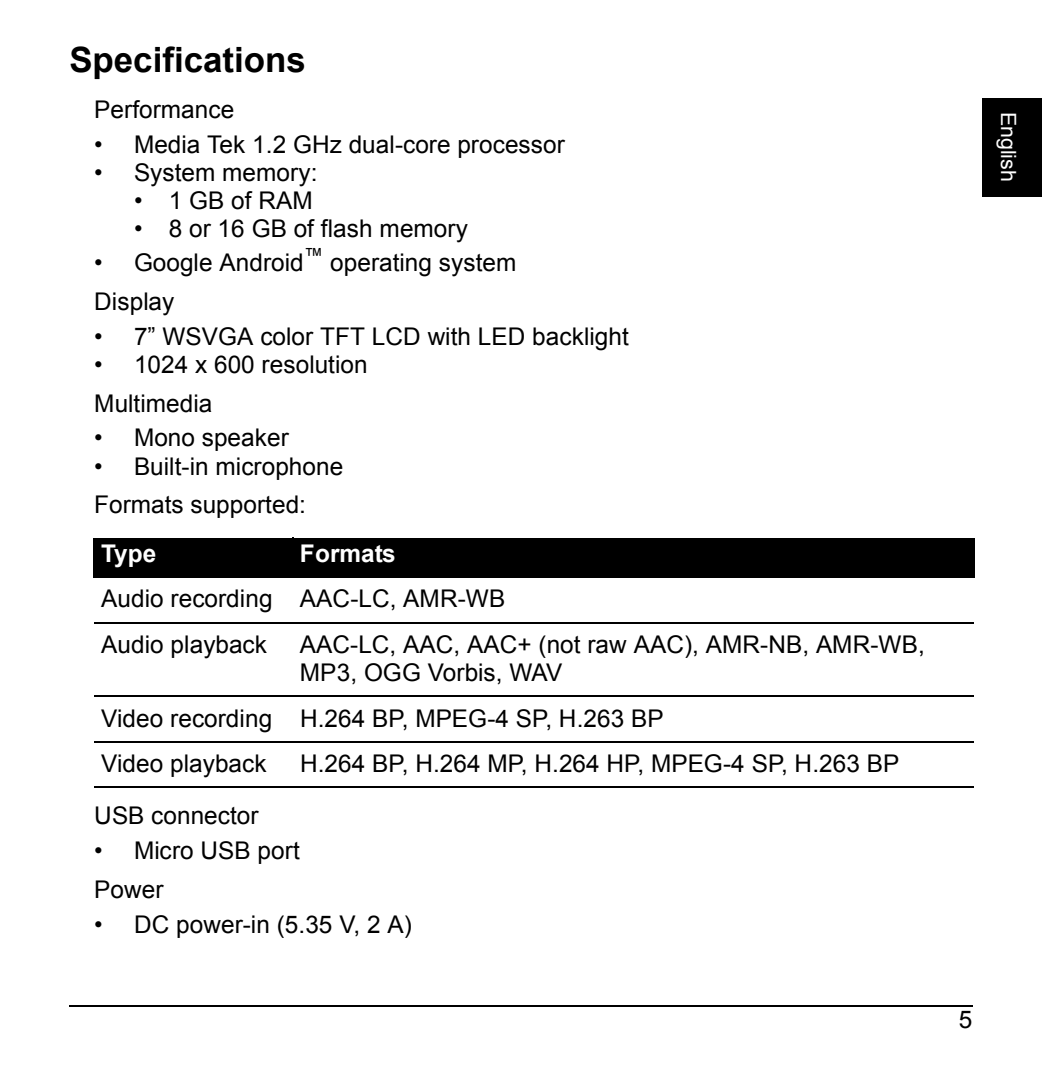
<style>
.page{position:relative;width:1042px;height:1071px;background:#fff}
.page>*{position:absolute;margin:0;border:0;box-sizing:border-box;transform-origin:0 0}
.t1{font:700 35px "Arial";color:#000}
.t2{font:24.5px/38.5px "Arial";letter-spacing:.005em;color:#000}
.t3{font:700 24.5px "Arial";color:#fff}
.t4{font:21px "Arial";letter-spacing:-.01em;color:#fff}
</style>
<div class="page">
<hr style="left:70px;top:1006px;width:903px;height:1px;background:#000">
<div style="left:983px;top:99px;width:59px;height:98px;background:#000"></div>
<div style="left:94px;top:539px;width:199px;height:38px;background:#000"></div>
<div style="left:293px;top:539px;width:681px;height:38px;background:#000"></div>
<hr style="left:93px;top:539px;width:2px;height:37px;background:#000">
<hr style="left:973px;top:539px;width:2px;height:37px;background:#000">
<hr style="left:93px;top:538px;width:882px;height:1px;background:#000">
<hr style="left:93px;top:576px;width:882px;height:2px;background:#000">
<hr style="left:94px;top:622px;width:880px;height:1px;background:#000">
<hr style="left:94px;top:695px;width:880px;height:2px;background:#000">
<hr style="left:94px;top:741px;width:880px;height:1px;background:#000">
<hr style="left:94px;top:786px;width:880px;height:2px;background:#000">
<h1 class="t1" style="left:70px;top:41px;width:238px">Specifications</h1>
<p class="t2" style="left:94px;top:90px;width:141px">Performance</p>
<p class="t2" style="left:94px;top:125px;width:472px">• Media Tek 1.2 GHz dual-core processor</p>
<p class="t2" style="left:94px;top:153px;width:225px">• System memory:</p>
<p class="t2" style="left:134px;top:181px;width:180px">• 1 GB of RAM</p>
<p class="t2" style="left:134px;top:209px;width:335px">• 8 or 16 GB of flash memory</p>
<p class="t2" style="left:94px;top:244px;width:423px">• Google Android<sup>™</sup> operating system<br>Display</p>
<p class="t2" style="left:94px;top:317px;width:536px">• 7” WSVGA color TFT LCD with LED backlight</p>
<p class="t2" style="left:94px;top:345px;width:275px">• 1024 x 600 resolution<br>Multimedia</p>
<p class="t2" style="left:94px;top:419px;width:196px">• Mono speaker</p>
<p class="t2" style="left:94px;top:447px;width:250px">• Built-in microphone<br>Formats supported:</p>
<p class="t3" style="left:101px;top:540px;width:57px">Type</p>
<p class="t3" style="left:300px;top:540px;width:97px">Formats</p>
<p class="t2" style="left:101px;top:576px;width:405px;line-height:45.5px">Audio recording AAC-LC, AMR-WB<br>Audio playback</p>
<p class="t2" style="left:300px;top:631px;width:626px;line-height:28px">AAC-LC, AAC, AAC+ (not raw AAC), AMR-NB, AMR-WB,<br>MP3, OGG Vorbis, WAV</p>
<p class="t2" style="left:101px;top:695px;width:564px;line-height:45.5px">Video recording H.264 BP, MPEG-4 SP, H.263 BP<br>Video playback</p>
<p class="t2" style="left:300px;top:744px;width:601px">H.264 BP, H.264 MP, H.264 HP, MPEG-4 SP, H.263 BP</p>
<p class="t2" style="left:94px;top:797px;width:166px">USB connector</p>
<p class="t2" style="left:94px;top:832px;width:207px">• Micro USB port<br>Power</p>
<p class="t2" style="left:94px;top:905px;width:319px">• DC power-in (5.35 V, 2 A)</p>
<p class="t4" style="left:1020px;top:112px;width:71px;rotate:90deg">English</p>
<p class="t2" style="left:959px;top:1000px;width:15px">5</p>
</div>
